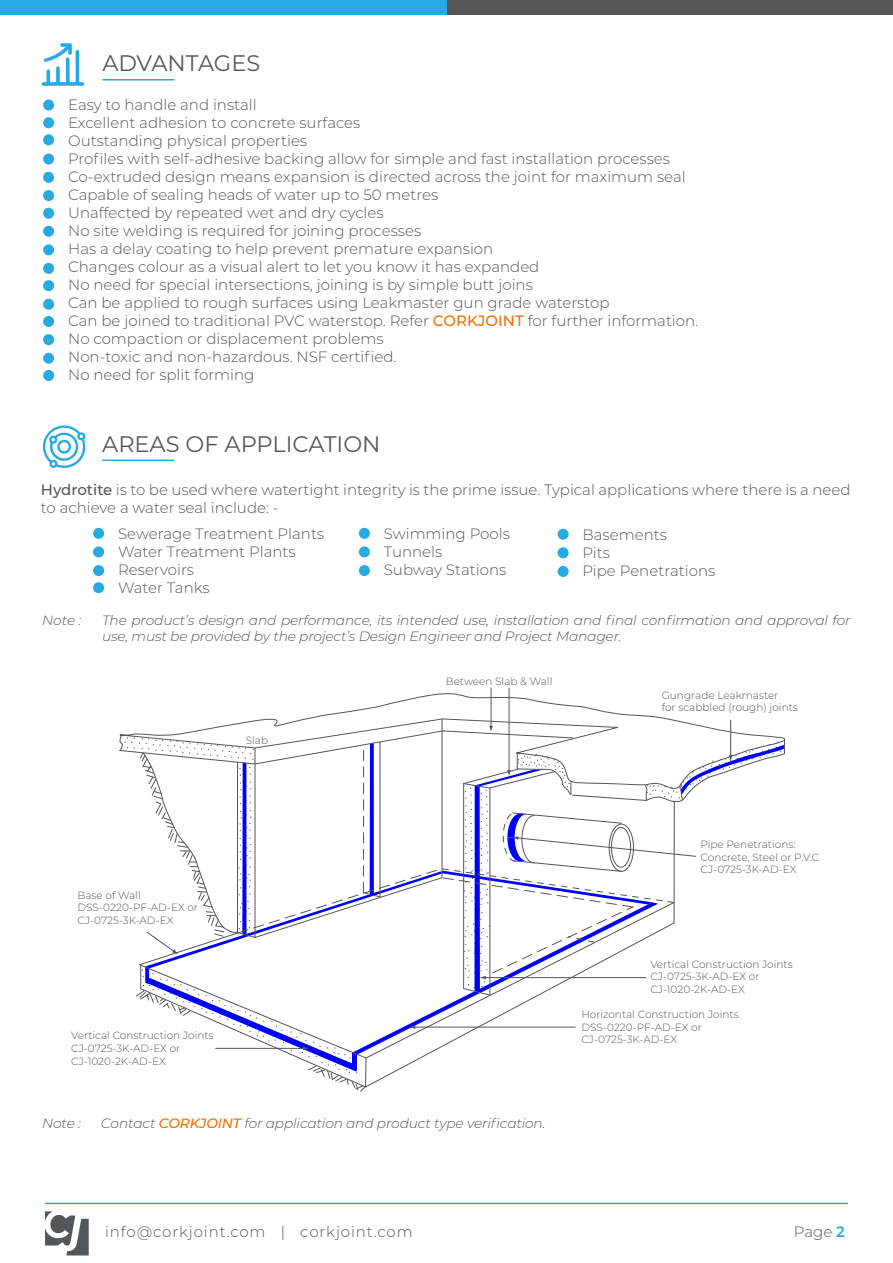
<style>
.page{position:relative;width:893px;height:1263px;background:#fff}
.page>*{position:absolute;margin:0;border:0;box-sizing:border-box;transform-origin:0 0}
.t1{font:22.5px "Montserrat";color:#54575a}
.t2{font:300 15px/18px "Montserrat";color:#54575a}
.t3{font:300 15px "Montserrat";letter-spacing:.06em;color:#54575a}
.t4{font:italic 300 13.5px/16.2px "Montserrat";letter-spacing:-.015em;color:#54575a}
.t5{font:300 10.5px/12.6px "Montserrat";color:#54575a}
.s1{font-weight:500;color:#ef7100}
.s2{font-weight:500}
.s3{font-weight:600;color:#27aae1}
</style>
<div class="page">
<div style="left:0;top:0;width:893px;height:14px;background:#54575a"></div>
<div style="left:0;top:0;width:446px;height:14px;background:#27aae1"></div>
<svg style="left:45px;top:1211px;width:44px;height:44px"></svg>
<hr style="left:45px;top:1203px;width:803px;height:1px;background:#27aae1">
<div style="left:43px;top:117px;width:11px;height:11px;background:#27aae1;border-radius:50%"></div>
<div style="left:43px;top:100px;width:11px;height:11px;background:#27aae1;border-radius:50%"></div>
<div style="left:43px;top:190px;width:11px;height:11px;background:#27aae1;border-radius:50%"></div>
<div style="left:43px;top:172px;width:11px;height:11px;background:#27aae1;border-radius:50%"></div>
<div style="left:43px;top:153px;width:11px;height:12px;background:#27aae1;border-radius:50%"></div>
<div style="left:43px;top:244px;width:11px;height:11px;background:#27aae1;border-radius:50%"></div>
<div style="left:43px;top:226px;width:11px;height:11px;background:#27aae1;border-radius:50%"></div>
<div style="left:43px;top:316px;width:11px;height:11px;background:#27aae1;border-radius:50%"></div>
<div style="left:43px;top:263px;width:11px;height:11px;background:#27aae1;border-radius:50%"></div>
<div style="left:43px;top:280px;width:11px;height:11px;background:#27aae1;border-radius:50%"></div>
<div style="left:43px;top:299px;width:11px;height:11px;background:#27aae1;border-radius:50%"></div>
<div style="left:43px;top:370px;width:11px;height:11px;background:#27aae1;border-radius:50%"></div>
<div style="left:43px;top:334px;width:11px;height:11px;background:#27aae1;border-radius:50%"></div>
<div style="left:43px;top:353px;width:11px;height:11px;background:#27aae1;border-radius:50%"></div>
<div style="left:43px;top:208px;width:11px;height:11px;background:#27aae1;border-radius:50%"></div>
<div style="left:43px;top:134px;width:11px;height:11px;background:#27aae1;border-radius:50%"></div>
<svg style="left:42px;top:43px;width:43px;height:43px"></svg>
<hr style="left:102px;top:79px;width:72px;height:1px;background:#27aae1">
<svg style="left:43px;top:425px;width:43px;height:43px"></svg>
<hr style="left:102px;top:459px;width:72px;height:2px;background:#27aae1">
<div style="left:93px;top:565px;width:11px;height:11px;background:#27aae1;border-radius:50%"></div>
<div style="left:93px;top:546px;width:11px;height:11px;background:#27aae1;border-radius:50%"></div>
<div style="left:93px;top:528px;width:11px;height:11px;background:#27aae1;border-radius:50%"></div>
<div style="left:93px;top:582px;width:11px;height:11px;background:#27aae1;border-radius:50%"></div>
<div style="left:359px;top:565px;width:11px;height:11px;background:#27aae1;border-radius:50%"></div>
<div style="left:359px;top:546px;width:11px;height:11px;background:#27aae1;border-radius:50%"></div>
<div style="left:359px;top:528px;width:11px;height:11px;background:#27aae1;border-radius:50%"></div>
<div style="left:558px;top:566px;width:11px;height:11px;background:#27aae1;border-radius:50%"></div>
<div style="left:558px;top:547px;width:11px;height:11px;background:#27aae1;border-radius:50%"></div>
<div style="left:558px;top:529px;width:11px;height:11px;background:#27aae1;border-radius:50%"></div>
<hr style="left:491px;top:687px;width:1px;height:40px;background:#54575a">
<hr style="left:509px;top:688px;width:1px;height:83px;background:#54575a">
<svg style="left:221px;top:692px;width:511px;height:34px"></svg>
<hr style="left:442px;top:719px;width:1px;height:158px;background:#54575a">
<svg style="left:119px;top:726px;width:666px;height:366px"></svg>
<h1 class="t1" style="left:102px;top:48px;width:159px">ADVANTAGES</h1>
<p class="t2" style="left:68px;top:96px;width:632px">Easy to handle and install<br>Excellent adhesion to concrete surfaces<br>Outstanding physical properties<br>Profiles with self-adhesive backing allow for simple and fast installation processes Co-extruded design means expansion is directed across the joint for maximum seal Capable of sealing heads of water up to 50 metres<br>Unaffected by repeated wet and dry cycles<br>No site welding is required for joining processes<br>Has a delay coating to help prevent premature expansion<br>Changes colour as a visual alert to let you know it has expanded<br>No need for special intersections, joining is by simple butt joins<br>Can be applied to rough surfaces using Leakmaster gun grade waterstop<br>Can be joined to traditional PVC waterstop. Refer <span class="s1">CORKJOINT</span> for further information.<br>No compaction or displacement problems<br>Non-toxic and non-hazardous. NSF certified.<br>No need for split forming</p>
<h1 class="t1" style="left:102px;top:429px;width:280px">AREAS OF APPLICATION</h1>
<p class="t2" style="left:41px;top:480px;width:811px"><span class="s2">Hydrotite</span> is to be used where watertight integrity is the prime issue. Typical applications where there is a need to achieve a water seal include: -</p>
<p class="t2" style="left:118px;top:524px;width:208px">Sewerage Treatment Plants<br>Water Treatment Plants<br>Reservoirs<br>Water Tanks</p>
<p class="t2" style="left:384px;top:524px;width:128px">Swimming Pools<br>Tunnels<br>Subway Stations</p>
<p class="t2" style="left:583px;top:525px;width:134px">Basements<br>Pits<br>Pipe Penetrations</p>
<p class="t4" style="left:42px;top:611px;width:40px">Note :</p>
<p class="t4" style="left:102px;top:611px;width:750px">The product’s design and performance, its intended use, installation and final confirmation and approval for use, must be provided by the project’s Design Engineer and Project Manager.</p>
<p class="t5" style="left:246px;top:734px;width:24px">Slab</p>
<p class="t5" style="left:446px;top:674px;width:108px">Between Slab &amp; Wall</p>
<p class="t5" style="left:662px;top:688px;width:138px">Gungrade Leakmaster<br>for scabbled (rough) joints</p>
<p class="t5" style="left:78px;top:888px;width:122px">Base of Wall<br>DSS-0220-PF-AD-EX or<br>CJ-0725-3K-AD-EX</p>
<p class="t5" style="left:71px;top:1029px;width:144px">Vertical Construction Joints<br>CJ-0725-3K-AD-EX or<br>CJ-1020-2K-AD-EX</p>
<p class="t4" style="left:42px;top:1114px;width:40px">Note :</p>
<p class="t4" style="left:101px;top:1114px;width:446px">Contact <span class="s1">CORKJOINT</span> for application and product type verification.</p>
<p class="t5" style="left:701px;top:838px;width:120px">Pipe Penetrations:<br>Concrete, Steel or P.V.C<br>CJ-0725-3K-AD-EX</p>
<p class="t5" style="left:650px;top:957px;width:144px">Vertical Construction Joints<br>CJ-0725-3K-AD-EX or<br>CJ-1020-2K-AD-EX</p>
<p class="t5" style="left:581px;top:1008px;width:159px">Horizontal Construction Joints<br>DSS-0220-PF-AD-EX or<br>CJ-0725-3K-AD-EX</p>
<p class="t3" style="left:105px;top:1221px;width:309px">info@corkjoint.com | corkjoint.com</p>
<p class="t2" style="left:794px;top:1222px;width:53px">Page <span class="s3">2</span></p>
</div>
